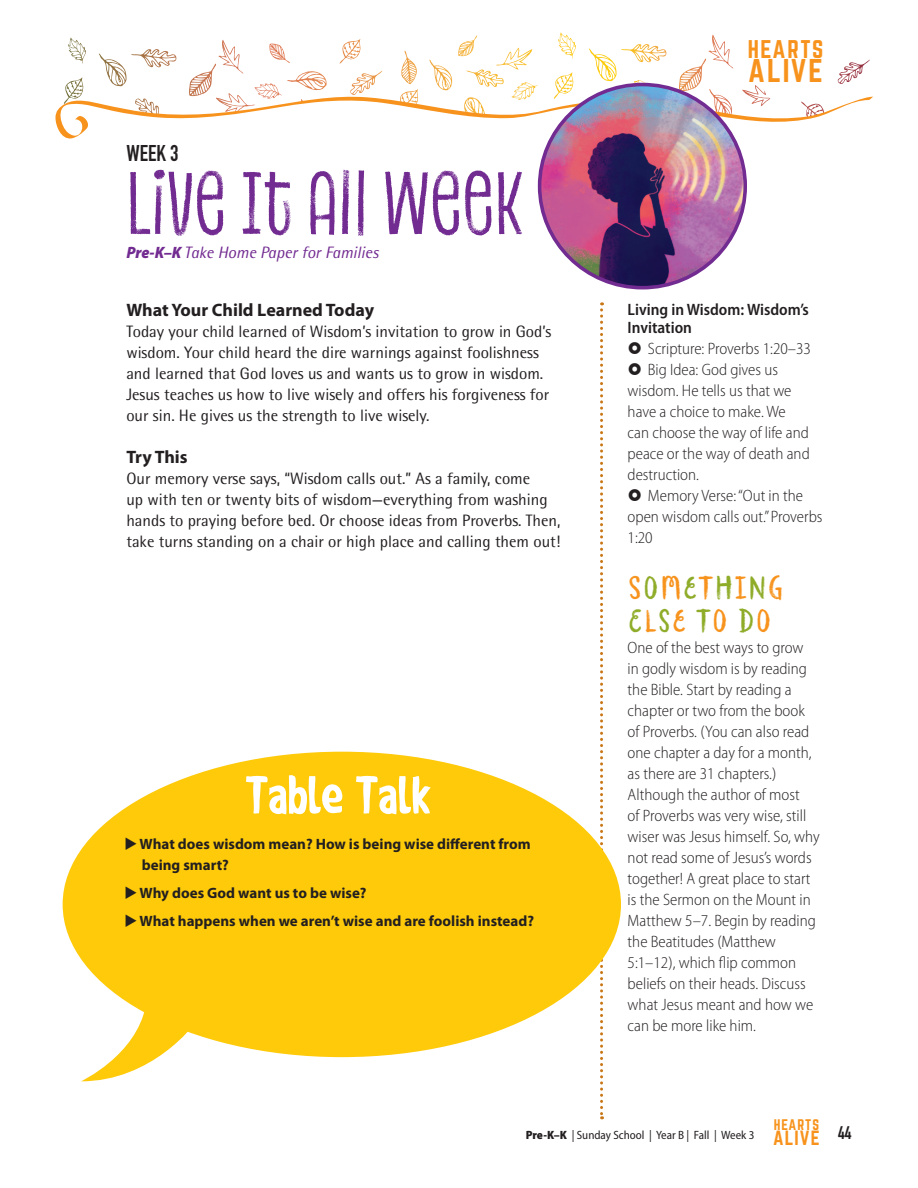
<style>
.page{position:relative;width:918px;height:1188px;background:#fff}
.page>*{position:absolute;margin:0;border:0;box-sizing:border-box;transform-origin:0 0}
.t1{font:85.5px "Canvas Inline";color:#722b91}
.t2{font:700 51px "Shaky Hand Some Comic";color:#fff}
.t3{font:31.5px/33px "Canvas Curly Sans Combined";color:#f7931d}
.t4{font:28.8px "Norwester";letter-spacing:.06em;color:#f7931d}
.t5{font:22.5px "DIN Engschrift Alternate";color:#231f20}
.t6{font:22.35px "Norwester";letter-spacing:.07em;color:#f7931d}
.t7{font:700 18px "Myriad Pro";color:#231f20}
.t8{font:18px "Norwester";letter-spacing:.06em;color:#f7931d}
.t9{font:300 semi-condensed 16.5px/21px "Myriad Pro";color:#231f20}
.t10{font:16.5px/21px "Rotis Semi Sans Std";color:#231f20}
.t11{font:600 semi-condensed 16.5px/18px "Myriad Pro";color:#231f20}
.t12{font:italic 16.5px "Rotis Semi Sans Std";color:#722b91}
.t13{font:700 15px/21px "Myriad Pro";color:#231f20}
.t14{font:13.5px "Norwester";letter-spacing:.07em;color:#f7931d}
.t15{font:semi-condensed 12px "Myriad Pro";color:#231f20}
.s1{font-family:"Myriad Pro";font-weight:900;font-stretch:semi-condensed}
.s2{color:#8fac29}
.s3{font-weight:900}
</style>
<div class="page">
<svg style="left:600px;top:302px;width:3px;height:817px"></svg>
<svg style="left:55px;top:32px;width:818px;height:107px"></svg>
<div style="left:63px;top:752px;width:558px;height:305px;background:#feca0a;border-radius:50%"></div>
<svg style="left:81px;top:959px;width:114px;height:122px"></svg>
<img style="left:540px;top:85px;width:205px;height:203px">
<h3 class="t5" style="left:126px;top:139px;width:54px">WEEK 3</h3>
<h1 class="t1" style="left:126px;top:153px;width:398px">LIVE IT ALL WEEK</h1>
<p class="t12" style="left:126px;top:242px;width:254px"><span class="s1">Pre-K–K</span> Take Home Paper for Families</p>
<p class="t7" style="left:126px;top:298px;width:249px">What Your Child Learned Today</p>
<p class="t10" style="left:126px;top:321px;width:426px">Today your child learned of Wisdom’s invitation to grow in God’s wisdom. Your child heard the dire warnings against foolishness and learned that God loves us and wants us to grow in wisdom.<br>Jesus teaches us how to live wisely and offers his forgiveness for our sin. He gives us the strength to live wisely.</p>
<p class="t7" style="left:126px;top:445px;width:63px">Try This</p>
<p class="t10" style="left:126px;top:468px;width:436px">Our memory verse says, “Wisdom calls out.” As a family, come<br>up with ten or twenty bits of wisdom—everything from washing hands to praying before bed. Or choose ideas from Proverbs. Then, take turns standing on a chair or high place and calling them out!</p>
<h2 class="t2" style="left:244px;top:762px;width:189px">Table Talk</h2>
<p class="t13" style="left:140px;top:833px;width:393px">What does wisdom mean? How is being wise different from being smart?</p>
<p class="t13" style="left:140px;top:879px;width:396px;line-height:27.8px">Why does God want us to be wise?<br>What happens when we aren’t wise and are foolish instead?</p>
<h3 class="t6" style="left:748px;top:39px;width:77px">HEARTS</h3>
<h3 class="t4" style="left:748px;top:57px;width:76px">ALIVE</h3>
<p class="t11" style="left:628px;top:300px;width:183px">Living in Wisdom: Wisdom’s<br>Invitation</p>
<p class="t9" style="left:648px;top:338px;width:165px">Scripture: Proverbs 1:20–33</p>
<p class="t9" style="left:648px;top:359px;width:132px">Big Idea: God gives us</p>
<p class="t9" style="left:628px;top:380px;width:165px">wisdom. He tells us that we</p>
<p class="t9" style="left:628px;top:401px;width:160px">have a choice to make. We</p>
<p class="t9" style="left:628px;top:422px;width:183px">can choose the way of life and</p>
<p class="t9" style="left:628px;top:443px;width:184px">peace or the way of death and</p>
<p class="t9" style="left:628px;top:464px;width:73px">destruction.</p>
<p class="t9" style="left:648px;top:485px;width:157px">Memory Verse: “Out in the</p>
<p class="t9" style="left:628px;top:506px;width:196px">open wisdom calls out.” Proverbs</p>
<p class="t9" style="left:628px;top:527px;width:27px">1:20</p>
<h3 class="t3" style="left:628px;top:571px;width:158px">S<span class="s2">O</span>M<span class="s2">E</span>T<span class="s2">H</span>I<span class="s2">N</span>G<br><span class="s2">E</span>L<span class="s2">S</span>E <span class="s2">T</span>O <span class="s2">D</span>O</h3>
<p class="t9" style="left:628px;top:637px;width:194px">One of the best ways to grow<br>in godly wisdom is by reading the Bible. Start by reading a chapter or two from the book of Proverbs. (You can also read one chapter a day for a month, as there are 31 chapters.)<br>Although the author of most<br>of Proverbs was very wise, still wiser was Jesus himself. So, why not read some of Jesus’s words together! A great place to start is the Sermon on the Mount in<br>Matthew 5–7. Begin by reading the Beatitudes (Matthew<br>5:1–12), which flip common beliefs on their heads. Discuss what Jesus meant and how we can be more like him.</p>
<p class="t15" style="left:526px;top:1128px;width:230px"><span class="s3">Pre-K–K</span> | Sunday School | Year B | Fall | Week 3</p>
<p class="t14" style="left:774px;top:1118px;width:47px">HEARTS</p>
<p class="t8" style="left:773px;top:1129px;width:80px">ALIVE <sup>44</sup></p>
</div>
